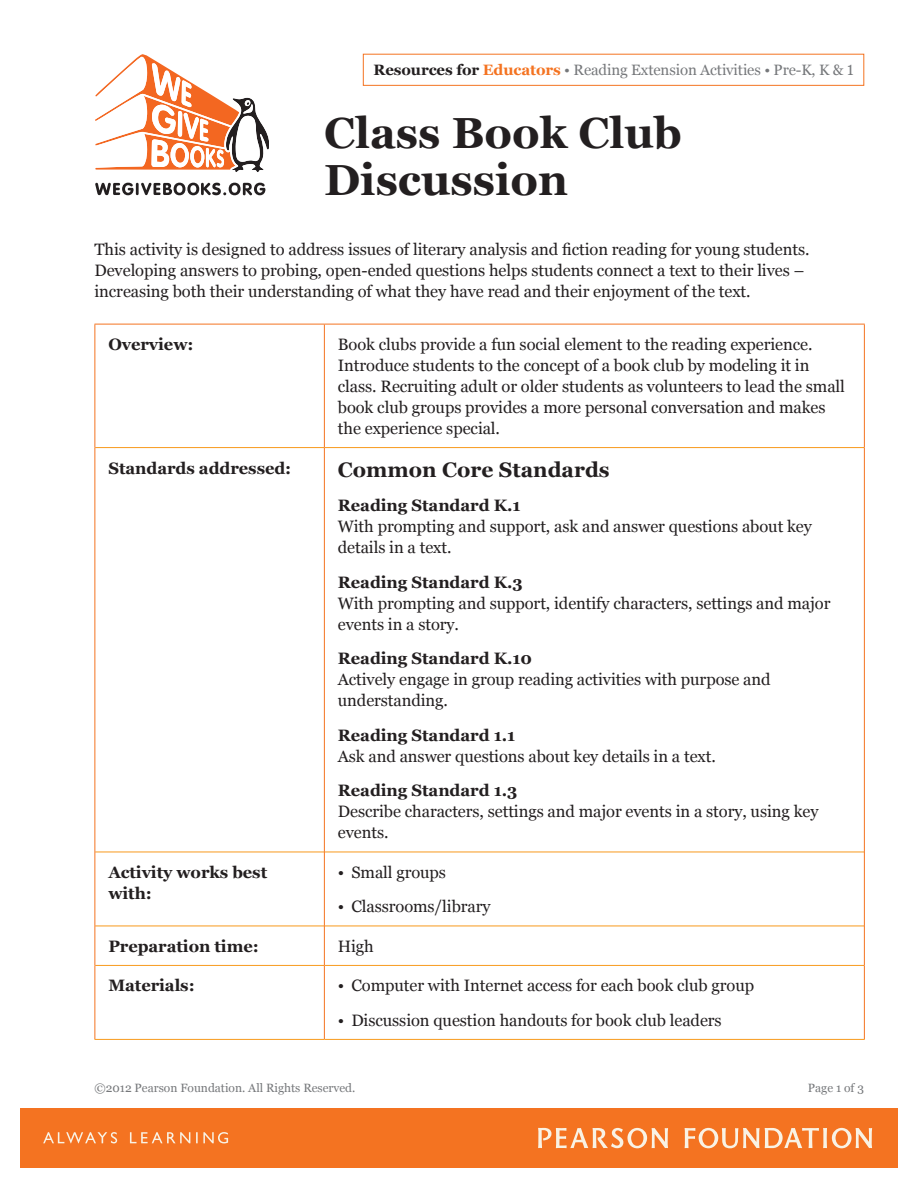
<style>
.page{position:relative;width:918px;height:1188px;background:#fff}
.page>*{position:absolute;margin:0;border:0;box-sizing:border-box;transform-origin:0 0}
.Headings{font:700 43.5px/46.3px "Georgia";color:#231f20}
.Subheads_plus_space{font:700 21px "Georgia";color:#231f20}
.body_copy{font:16.5px/21px "Georgia";letter-spacing:-.005em;color:#231f20}
.body_BOLD{font:700 16.5px/21px "Georgia";letter-spacing:-.005em;color:#231f20}
.t1{font:15px "Georgia";letter-spacing:-.005em;color:#76787b}
.t2{font:12px "Georgia";color:#76787b}
.s1{font-weight:700;color:#231f20}
.s2{font-weight:700;color:#f47321}
.s3{font-size:18.75px}
</style>
<div class="page">
<div style="left:20px;top:1108px;width:878px;height:60px;background:#f47321"></div>
<svg style="left:43px;top:1132px;width:185px;height:11px"></svg>
<svg style="left:685px;top:1128px;width:187px;height:20px"></svg>
<svg style="left:538px;top:1128px;width:130px;height:20px"></svg>
<svg style="left:95px;top:183px;width:170px;height:12px"></svg>
<svg style="left:95px;top:54px;width:173px;height:118px"></svg>
<div style="left:363px;top:54px;width:501px;height:32px;border:1px solid #f47321"></div>
<hr style="left:95px;top:447px;width:229px;height:1px;background:#f89a1c">
<hr style="left:325px;top:447px;width:539px;height:1px;background:#f89a1c">
<hr style="left:95px;top:852px;width:229px;height:1px;background:#f89a1c">
<hr style="left:325px;top:852px;width:539px;height:1px;background:#f89a1c">
<hr style="left:95px;top:926px;width:229px;height:1px;background:#f89a1c">
<hr style="left:325px;top:926px;width:539px;height:1px;background:#f89a1c">
<hr style="left:95px;top:965px;width:229px;height:1px;background:#f89a1c">
<hr style="left:325px;top:965px;width:539px;height:1px;background:#f89a1c">
<hr style="left:94px;top:1039px;width:230px;height:1px;background:#f89a1c">
<hr style="left:324px;top:1039px;width:541px;height:1px;background:#f89a1c">
<hr style="left:94px;top:324px;width:230px;height:1px;background:#f47321">
<hr style="left:94px;top:324px;width:1px;height:124px;background:#f47321">
<hr style="left:324px;top:324px;width:541px;height:1px;background:#f47321">
<hr style="left:324px;top:324px;width:1px;height:124px;background:#f47321">
<hr style="left:864px;top:324px;width:1px;height:124px;background:#f47321">
<hr style="left:94px;top:448px;width:1px;height:404px;background:#f47321">
<hr style="left:324px;top:448px;width:1px;height:404px;background:#f47321">
<hr style="left:864px;top:448px;width:1px;height:404px;background:#f47321">
<hr style="left:94px;top:852px;width:1px;height:74px;background:#f47321">
<hr style="left:324px;top:852px;width:1px;height:74px;background:#f47321">
<hr style="left:864px;top:852px;width:1px;height:74px;background:#f47321">
<hr style="left:94px;top:926px;width:1px;height:39px;background:#f47321">
<hr style="left:324px;top:926px;width:1px;height:39px;background:#f47321">
<hr style="left:864px;top:926px;width:1px;height:39px;background:#f47321">
<hr style="left:94px;top:965px;width:1px;height:74px;background:#f47321">
<hr style="left:324px;top:965px;width:1px;height:74px;background:#f47321">
<hr style="left:864px;top:965px;width:1px;height:74px;background:#f47321">
<p class="t1" style="left:374px;top:61px;width:481px"><span class="s1">Resources for</span> <span class="s2">Educators</span> • Reading Extension Activities • Pre-K, K &amp; <span class="s3">1</span></p>
<p class="Headings" style="left:324px;top:110px;width:360px">Class Book Club<br>Discussion</p>
<p class="body_copy" style="left:94px;top:240px;width:717px">This activity is designed to address issues of literary analysis and fiction reading for young students.<br>Developing answers to probing, open-ended questions helps students connect a text to their lives – increasing both their understanding of what they have read and their enjoyment of the text.</p>
<p class="body_BOLD" style="left:108px;top:334px;width:87px">Overview:</p>
<p class="body_copy" style="left:338px;top:334px;width:509px">Book clubs provide a fun social element to the reading experience.<br>Introduce students to the concept of a book club by modeling it in class. Recruiting adult or older students as volunteers to lead the small book club groups provides a more personal conversation and makes the experience special.</p>
<p class="body_BOLD" style="left:108px;top:457px;width:184px">Standards addressed:</p>
<p class="Subheads_plus_space" style="left:338px;top:456px;width:273px">Common Core Standards</p>
<p class="body_BOLD" style="left:338px;top:495px;width:184px">Reading Standard K.1</p>
<p class="body_copy" style="left:338px;top:517px;width:476px">With prompting and support, ask and answer questions about key details in a text.</p>
<p class="body_BOLD" style="left:338px;top:572px;width:186px">Reading Standard K.3</p>
<p class="body_copy" style="left:338px;top:593px;width:494px">With prompting and support, identify characters, settings and major events in a story.</p>
<p class="body_BOLD" style="left:338px;top:648px;width:196px">Reading Standard K.10</p>
<p class="body_copy" style="left:338px;top:670px;width:434px">Actively engage in group reading activities with purpose and understanding.</p>
<p class="body_BOLD" style="left:338px;top:725px;width:179px">Reading Standard 1.1</p>
<p class="body_copy" style="left:338px;top:746px;width:380px">Ask and answer questions about key details in a text.</p>
<p class="body_BOLD" style="left:338px;top:780px;width:181px">Reading Standard 1.3</p>
<p class="body_copy" style="left:338px;top:802px;width:482px">Describe characters, settings and major events in a story, using key events.</p>
<p class="body_BOLD" style="left:108px;top:862px;width:160px">Activity works best with:</p>
<p class="body_copy" style="left:338px;top:862px;width:110px">• Small groups</p>
<p class="body_copy" style="left:338px;top:897px;width:154px">• Classrooms/library</p>
<p class="body_BOLD" style="left:108px;top:936px;width:152px">Preparation time:</p>
<p class="body_copy" style="left:338px;top:936px;width:38px">High</p>
<p class="body_BOLD" style="left:108px;top:975px;width:88px">Materials:</p>
<p class="body_copy" style="left:338px;top:976px;width:418px">• Computer with Internet access for each book club group</p>
<p class="body_copy" style="left:338px;top:1010px;width:385px">• Discussion question handouts for book club leaders</p>
<p class="t2" style="left:94px;top:1081px;width:262px">©2012 Pearson Foundation. All Rights Reserved.</p>
<p class="t2" style="left:808px;top:1081px;width:58px">Page 1 of 3</p>
</div>
